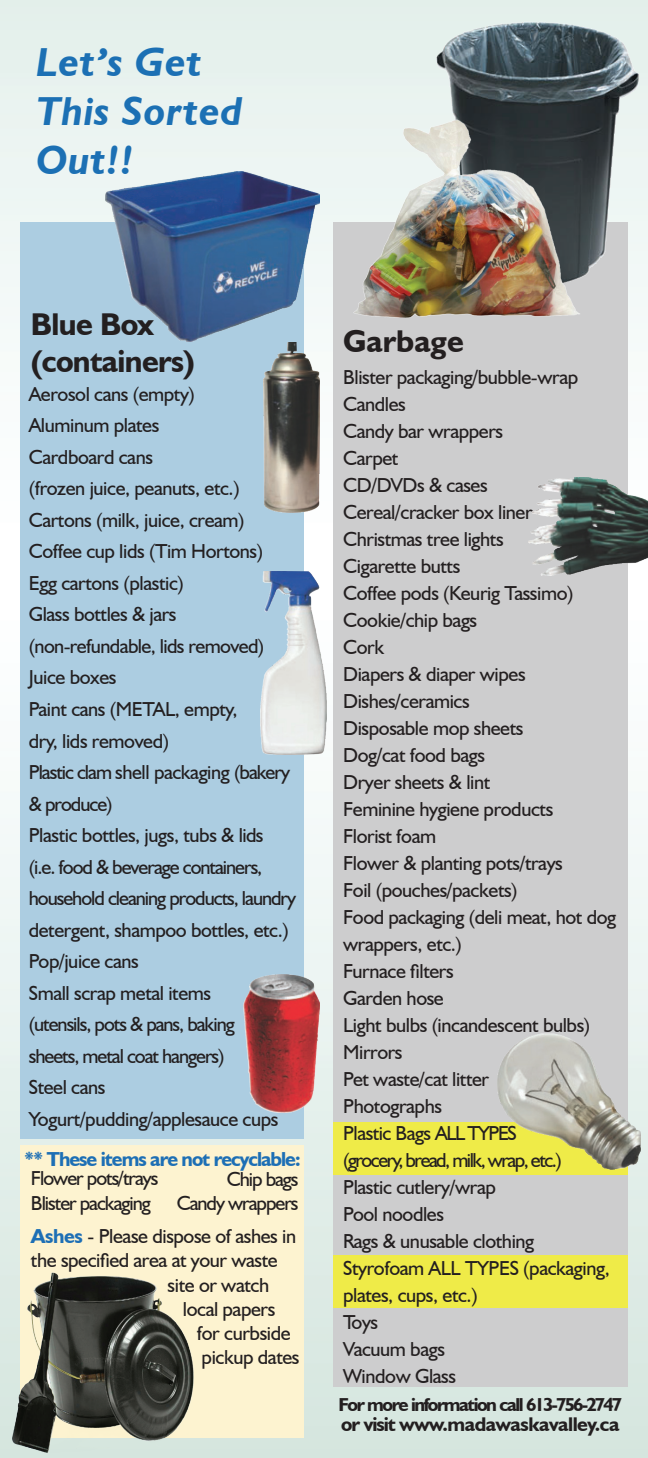
<style>
.page{position:relative;width:648px;height:1458px;background:#fff}
.page>*{position:absolute;margin:0;border:0;box-sizing:border-box;transform-origin:0 0}
.t1{font:italic 700 40.5px/48.6px "Humanist 521 BT";letter-spacing:.02em;color:#1c70b4}
.t2{font:700 31.5px/37.8px "Humanist 521 BT";letter-spacing:-.02em;color:#231f20}
.t3{font:700 31.5px "Humanist 521 BT";color:#231f20}
.t4{font:20.25px/27px "Humanist 521 BT";letter-spacing:-.02em;color:#231f20}
.t5{font:20.25px/24.3px "Humanist 521 BT";letter-spacing:-.05em;color:#231f20}
.t6{font:700 20.25px "Humanist 521 BT";letter-spacing:-.05em;color:#1d6fb5}
.t7{font:700 19.8px "Humanist 521 BT";letter-spacing:-.025em;color:#231f20}
.t8{font:700 18.68px "Humanist 521 BT";letter-spacing:-.075em;color:#231f20}
.s1{font-weight:700;color:#1d6fb5}
</style>
<div class="page">
<img style="left:0;top:0;width:648px;height:1458px">
<div style="left:333px;top:223px;width:295px;height:1164px;background:#cdcdce"></div>
<div style="left:20px;top:1145px;width:284px;height:293px;background:#fdf3d0"></div>
<div style="left:20px;top:223px;width:284px;height:916px;background:#accde1"></div>
<div style="left:333px;top:1255px;width:295px;height:53px;background:#efeb48"></div>
<div style="left:333px;top:1122px;width:295px;height:53px;background:#efeb48"></div>
<img style="left:11px;top:1272px;width:183px;height:181px">
<img style="left:402px;top:20px;width:246px;height:268px">
<img style="left:105px;top:171px;width:215px;height:170px">
<img style="left:529px;top:477px;width:119px;height:98px">
<img style="left:498px;top:1034px;width:142px;height:135px">
<img style="left:243px;top:974px;width:76px;height:138px">
<img style="left:261px;top:572px;width:65px;height:183px">
<img style="left:263px;top:343px;width:56px;height:169px">
<img style="left:354px;top:120px;width:227px;height:197px">
<h1 class="t1" style="left:37px;top:37px;width:207px">Let’s Get<br>This Sorted<br>Out!!</h1>
<h2 class="t2" style="left:31px;top:304px;width:165px">Blue Box (containers)</h2>
<p class="t4" style="left:29px;top:378px;width:269px;line-height:31.5px">Aerosol cans (empty)<br>Aluminum plates<br>Cardboard cans<br>(frozen juice, peanuts, etc.)<br>Cartons (milk, juice, cream)<br>Coffee cup lids (Tim Hortons)<br>Egg cartons (plastic)<br>Glass bottles &amp; jars (non-refundable, lids removed)<br>Juice boxes<br>Paint cans (METAL, empty,<br>dry, lids removed)<br>Plastic clam shell packaging (bakery &amp; produce)<br>Plastic bottles, jugs, tubs &amp; lids<br>(i.e. food &amp; beverage containers, household cleaning products, laundry detergent, shampoo bottles, etc.)<br>Pop/juice cans<br>Small scrap metal items<br>(utensils, pots &amp; pans, baking<br>sheets, metal coat hangers)<br>Steel cans<br>Yogurt/pudding/applesauce cups</p>
<p class="t6" style="left:24px;top:1146px;width:278px">** These items are not recyclable:</p>
<p class="t5" style="left:31px;top:1166px;width:129px">Flower pots/trays<br>Blister packaging</p>
<p class="t4" style="left:31px;top:1222px;width:267px"><span class="s1">Ashes</span> - Please dispose of ashes in</p>
<p class="t4" style="left:31px;top:1246px;width:248px">the specified area at your waste</p>
<p class="t4" style="left:168px;top:1271px;width:103px">site or watch</p>
<p class="t4" style="left:183px;top:1295px;width:94px">local papers</p>
<p class="t4" style="left:197px;top:1319px;width:95px">for curbside</p>
<p class="t4" style="left:202px;top:1344px;width:99px">pickup dates</p>
<p class="t5" style="left:177px;top:1166px;width:123px;text-align:right">Chip bags<br>Candy wrappers</p>
<h2 class="t3" style="left:343px;top:322px;width:122px">Garbage</h2>
<p class="t4" style="left:343px;top:363px;width:275px">Blister packaging/bubble-wrap<br>Candles<br>Candy bar wrappers<br>Carpet<br>CD/DVDs &amp; cases<br>Cereal/cracker box liner<br>Christmas tree lights<br>Cigarette butts<br>Coffee pods (Keurig Tassimo)<br>Cookie/chip bags<br>Cork<br>Diapers &amp; diaper wipes<br>Dishes/ceramics<br>Disposable mop sheets<br>Dog/cat food bags<br>Dryer sheets &amp; lint<br>Feminine hygiene products<br>Florist foam<br>Flower &amp; planting pots/trays<br>Foil (pouches/packets)<br>Food packaging (deli meat, hot dog wrappers, etc.)<br>Furnace filters<br>Garden hose<br>Light bulbs (incandescent bulbs)<br>Mirrors<br>Pet waste/cat litter<br>Photographs<br>Plastic Bags ALL TYPES<br>(grocery, bread, milk, wrap, etc.)<br>Plastic cutlery/wrap<br>Pool noodles<br>Rags &amp; unusable clothing<br>Styrofoam ALL TYPES (packaging, plates, cups, etc.)<br>Toys<br>Vacuum bags<br>Window Glass</p>
<p class="t8" style="left:338px;top:1393px;width:285px">For more information call 613-756-2747</p>
<p class="t7" style="left:341px;top:1412px;width:280px">or visit www.madawaskavalley.ca</p>
</div>
